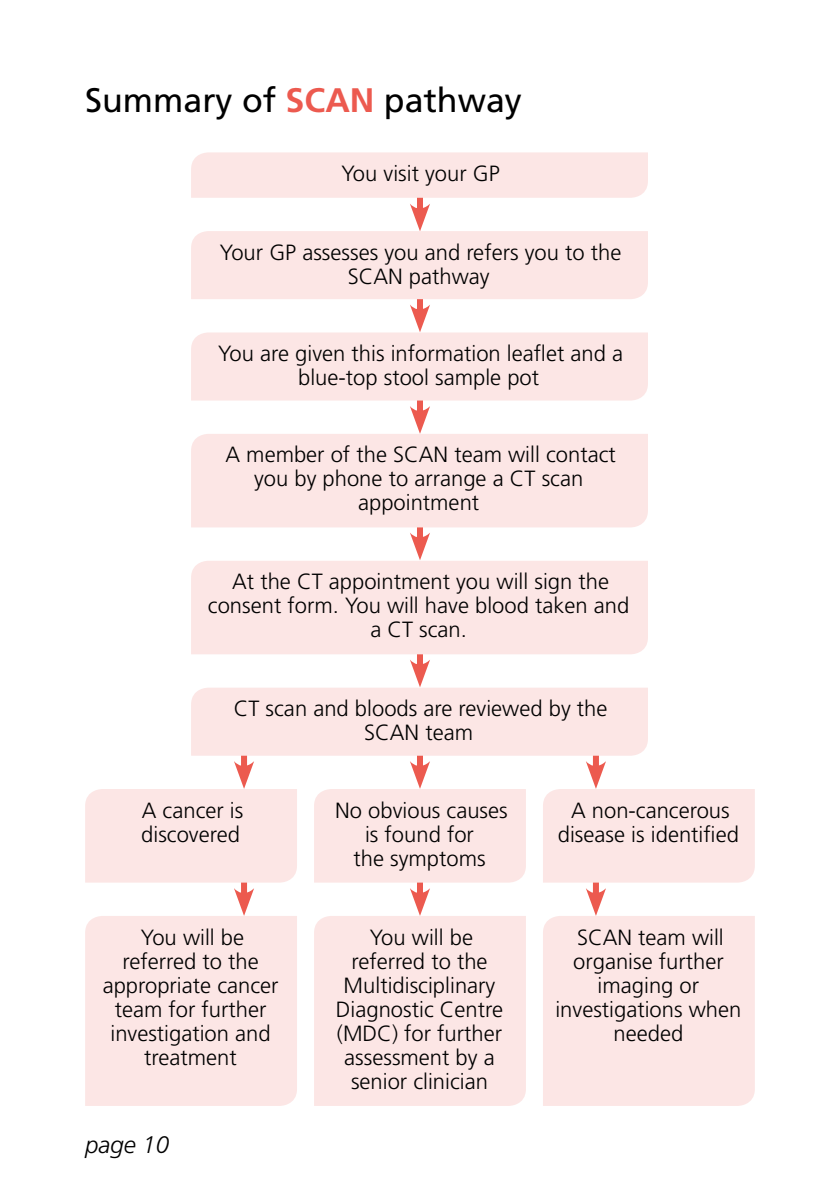
<style>
.page{position:relative;width:840px;height:1191px;background:#fff}
.page>*{position:absolute;margin:0;border:0;box-sizing:border-box;transform-origin:0 0}
.t1{font:34px "Frutiger";color:#000}
.t2{font:italic 300 24px "Frutiger";color:#000}
.t3{font:300 22px/24px "Frutiger";color:#000;text-align:center}
.s1{font-weight:700;color:#ec5a4f}
</style>
<div class="page">
<div style="left:417px;top:172px;width:6px;height:43px;background:#ec5a4f"></div>
<svg style="left:417px;top:400px;width:6px;height:6px"></svg>
<svg style="left:410px;top:406px;width:20px;height:28px"></svg>
<svg style="left:417px;top:527px;width:6px;height:5px"></svg>
<svg style="left:410px;top:532px;width:20px;height:28px"></svg>
<svg style="left:417px;top:654px;width:6px;height:5px"></svg>
<svg style="left:417px;top:755px;width:6px;height:6px"></svg>
<svg style="left:241px;top:755px;width:6px;height:6px"></svg>
<svg style="left:592px;top:755px;width:6px;height:6px"></svg>
<svg style="left:417px;top:882px;width:6px;height:6px"></svg>
<svg style="left:410px;top:888px;width:20px;height:28px"></svg>
<svg style="left:592px;top:882px;width:6px;height:6px"></svg>
<svg style="left:586px;top:888px;width:19px;height:28px"></svg>
<svg style="left:241px;top:882px;width:6px;height:6px"></svg>
<svg style="left:234px;top:888px;width:20px;height:28px"></svg>
<div style="left:191px;top:152px;width:456px;height:46px;background:#fce6e5"></div>
<svg style="left:191px;top:204px;width:456px;height:196px"></svg>
<div style="left:191px;top:434px;width:456px;height:93px;background:#fce6e5"></div>
<div style="left:191px;top:561px;width:456px;height:93px;background:#fce6e5"></div>
<svg style="left:191px;top:659px;width:456px;height:96px"></svg>
<svg style="left:314px;top:761px;width:211px;height:121px"></svg>
<svg style="left:85px;top:761px;width:212px;height:121px"></svg>
<svg style="left:543px;top:761px;width:211px;height:121px"></svg>
<div style="left:314px;top:916px;width:211px;height:190px;background:#fce6e5"></div>
<div style="left:85px;top:916px;width:212px;height:190px;background:#fce6e5"></div>
<div style="left:543px;top:916px;width:211px;height:190px;background:#fce6e5"></div>
<h1 class="t1" style="left:85px;top:80px;width:438px">Summary of <span class="s1">SCAN</span> pathway</h1>
<p class="t3" style="left:341px;top:161px;width:160px">You visit your GP</p>
<p class="t3" style="left:220px;top:240px;width:403px">Your GP assesses you and refers you to the<br>SCAN pathway</p>
<p class="t3" style="left:218px;top:341px;width:406px">You are given this information leaflet and a blue-top stool sample pot</p>
<p class="t3" style="left:225px;top:443px;width:391px">A member of the SCAN team will contact you by phone to arrange a CT scan appointment</p>
<p class="t3" style="left:208px;top:569px;width:422px">At the CT appointment you will sign the consent form. You will have blood taken and a CT scan.</p>
<p class="t3" style="left:234px;top:696px;width:375px">CT scan and bloods are reviewed by the<br>SCAN team</p>
<p class="t3" style="left:335px;top:798px;width:174px">No obvious causes is found for<br>the symptoms</p>
<p class="t3" style="left:141px;top:798px;width:104px;text-align:left">A cancer is discovered</p>
<p class="t3" style="left:557px;top:798px;width:182px">A non-cancerous disease is identified</p>
<p class="t3" style="left:103px;top:925px;width:177px">You will be referred to the appropriate cancer team for further investigation and treatment</p>
<p class="t3" style="left:555px;top:925px;width:187px">SCAN team will organise further imaging or investigations when needed</p>
<p class="t3" style="left:336px;top:925px;width:169px">You will be referred to the<br>Multidisciplinary<br>Diagnostic Centre (MDC) for further assessment by a senior clinician</p>
<p class="t2" style="left:85px;top:1131px;width:86px">page 10</p>
</div>
